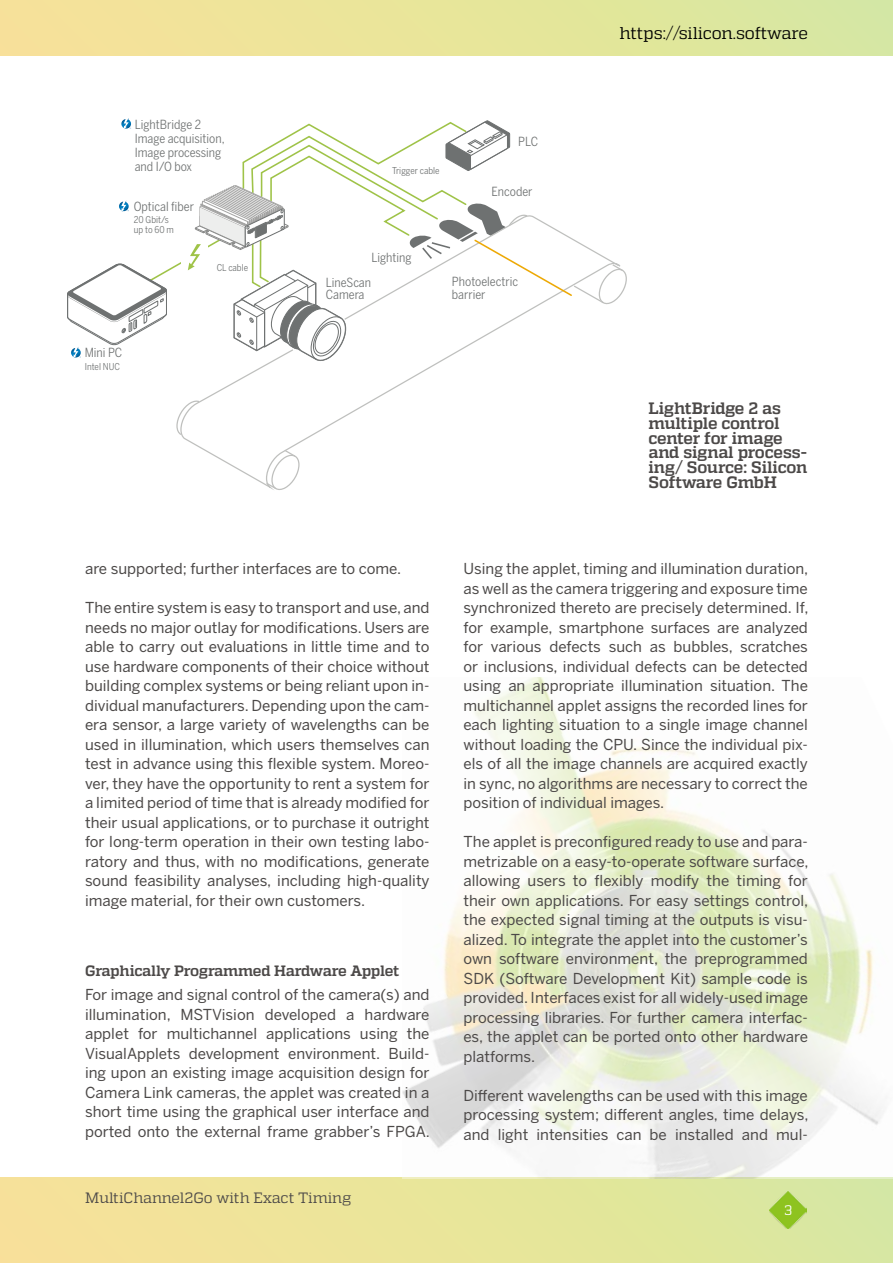
<style>
.page{position:relative;width:893px;height:1263px;background:#fff}
.page>*{position:absolute;margin:0;border:0;box-sizing:border-box;transform-origin:0 0}
.t1{font:16.95px "Quadon";letter-spacing:-.015em;color:#000}
.t2{font:700 16.5px/14.9px "Quadon";letter-spacing:-.015em;color:#4c4948}
.t3{font:15px/19.5px "Benton Sans";color:#4c4948;text-align:justify}
.t4{font:700 15px "Quadon";letter-spacing:-.02em;color:#4c4948}
.t5{font:15px "Quadon";letter-spacing:-.005em;color:#4c4948}
.t6{font:13.8px "Quadon";color:#fff}
.t7{font:12.45px/14.1px "Benton Sans Cond";color:#6e7171}
.t8{font:9.45px/9.4px "Benton Sans Cond";color:#6e7171}
</style>
<div class="page">
<div style="left:0;top:0;width:893px;height:55px;background:linear-gradient(to right,#f9e298,#d6e8a0)"></div>
<div style="left:0;top:1178px;width:893px;height:85px;background:linear-gradient(to right,#f9e198,#d7e89f)"></div>
<img style="left:403px;top:677px;width:490px;height:501px">
<img style="left:770px;top:1191px;width:37px;height:37px">
<svg style="left:204px;top:364px;width:233px;height:79px"></svg>
<svg style="left:176px;top:399px;width:124px;height:91px"></svg>
<svg style="left:67px;top:118px;width:560px;height:246px"></svg>
<p class="t1" style="left:619px;top:23px;width:190px">https://silicon.software</p>
<p class="t7" style="left:135px;top:117px;width:91px">LightBridge 2<br>Image acquisition,<br>Image processing and I/O box</p>
<p class="t7" style="left:134px;top:199px;width:62px">Optical fiber</p>
<p class="t8" style="left:134px;top:215px;width:42px">20 Gbit/s up to 60 m</p>
<p class="t8" style="left:217px;top:262px;width:33px">CL cable</p>
<p class="t7" style="left:85px;top:346px;width:39px">Mini PC</p>
<p class="t8" style="left:85px;top:362px;width:37px">Intel NUC</p>
<p class="t8" style="left:392px;top:166px;width:49px">Trigger cable</p>
<p class="t7" style="left:518px;top:134px;width:21px">PLC</p>
<p class="t7" style="left:492px;top:184px;width:42px">Encoder</p>
<p class="t7" style="left:371px;top:250px;width:42px">Lighting</p>
<p class="t7" style="left:326px;top:276px;width:47px;line-height:12.5px">LineScan<br>Camera</p>
<p class="t7" style="left:452px;top:275px;width:68px;line-height:12.5px">Photoelectric barrier</p>
<p class="t2" style="left:648px;top:401px;width:160px">LightBridge 2 as multiple control center for image and signal process&shy;ing/ Source: Silicon<br>Software GmbH</p>
<p class="t3" style="left:85px;top:559px;width:318px">are supported; further interfaces are to come.</p>
<p class="t3" style="left:85px;top:598px;width:346px">The entire system is easy to transport and use, and needs no major outlay for modifications. Users are able to carry out evaluations in little time and to use hardware components of their choice without building complex systems or being reliant upon in&shy;dividual manufacturers. Depending upon the cam&shy;era sensor, a large variety of wavelengths can be used in illumination, which users themselves can test in advance using this flexible system. Moreo&shy;ver, they have the opportunity to rent a system for a limited period of time that is already modified for their usual applications, or to purchase it outright for long-term operation in their own testing labo&shy;ratory and thus, with no modifications, generate sound feasibility analyses, including high-quality image material, for their own customers.</p>
<p class="t4" style="left:85px;top:962px;width:316px">Graphically Programmed Hardware Applet</p>
<p class="t3" style="left:85px;top:985px;width:346px">For image and signal control of the camera(s) and illumination, MSTVision developed a hardware applet for multichannel applications using the VisualApplets development environment. Build&shy;ing upon an existing image acquisition design for Camera Link cameras, the applet was created in a short time using the graphical user interface and ported onto the external frame grabber’s FPGA.</p>
<p class="t5" style="left:85px;top:1190px;width:268px">MultiChannel2Go with Exact Timing</p>
<p class="t3" style="left:463px;top:559px;width:346px">Using the applet, timing and illumination duration, as well as the camera triggering and exposure time synchronized thereto are precisely determined. If, for example, smartphone surfaces are analyzed for various defects such as bubbles, scratches or inclusions, individual defects can be detected using an appropriate illumination situation. The multichannel applet assigns the recorded lines for each lighting situation to a single image channel without loading the CPU. Since the individual pix&shy;els of all the image channels are acquired exactly in sync, no algorithms are necessary to correct the position of individual images.</p>
<p class="t3" style="left:463px;top:832px;width:346px">The applet is preconfigured ready to use and para&shy;metrizable on a easy-to-operate software surface, allowing users to flexibly modify the timing for their own applications. For easy settings control, the expected signal timing at the outputs is visu&shy;alized. To integrate the applet into the customer’s own software environment, the preprogrammed SDK (Software Development Kit) sample code is provided. Interfaces exist for all widely-used image processing libraries. For further camera interfac&shy;es, the applet can be ported onto other hardware platforms.</p>
<p class="t3" style="left:463px;top:1085px;width:346px">Different wavelengths can be used with this image processing system; different angles, time delays, and light intensities can be installed and mul-</p>
<p class="t6" style="left:784px;top:1202px;width:9px">3</p>
</div>
